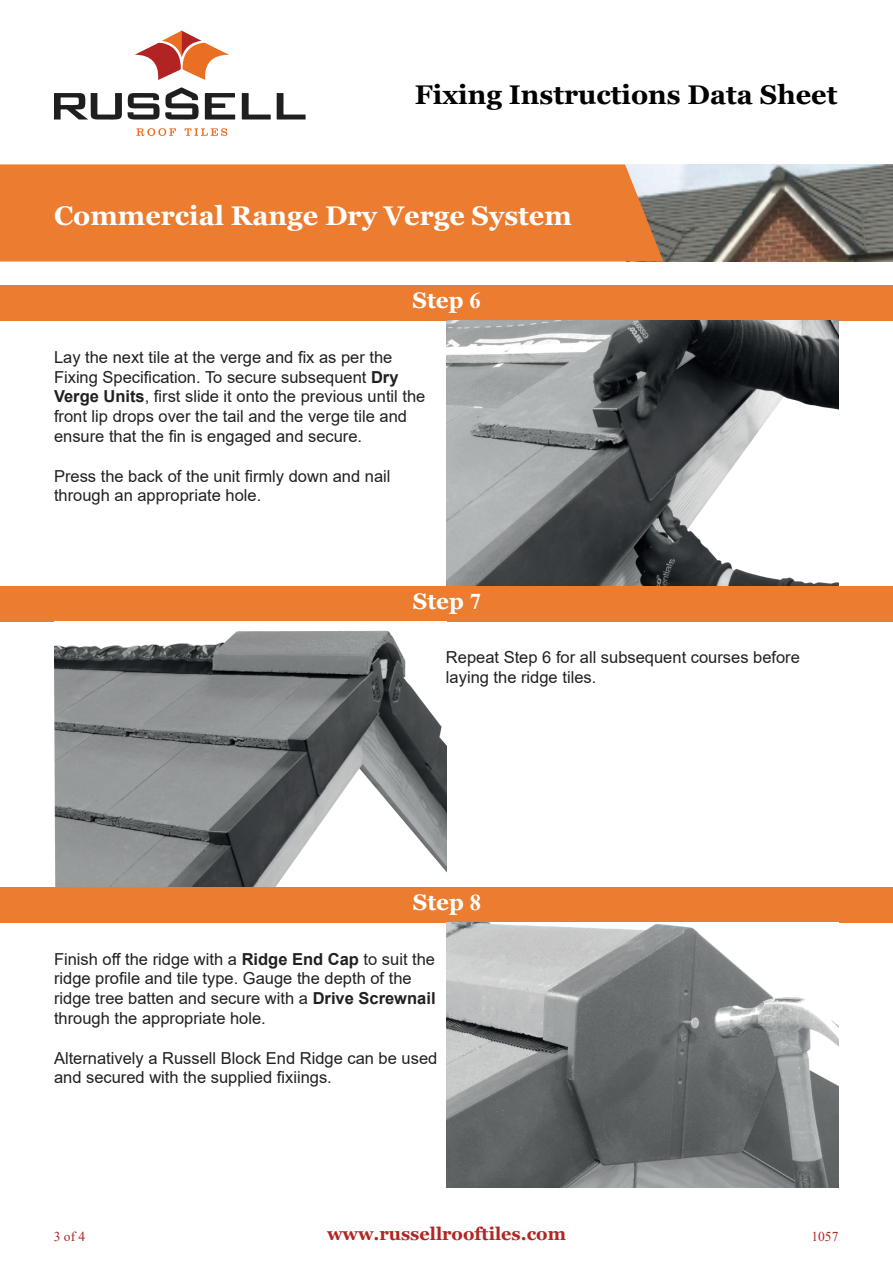
<style>
.page{position:relative;width:893px;height:1263px;background:#fff}
.page>*{position:absolute;margin:0;border:0;box-sizing:border-box;transform-origin:0 0}
.t1{font:700 27px "Georgia";color:#fff}
.t2{font:700 27px "Georgia";color:#000}
.t3{font:700 22.5px "Georgia";color:#fff}
.t4{font:700 18px "Georgia";color:#b12623}
.t5{font:16.5px/19.8px "Arial";color:#231f20}
.t6{font:13.5px "Times New Roman";color:#b12623}
.s1{font-family:"Times New Roman"}
.s2{font-weight:700}
</style>
<div class="page">
<img style="left:663px;top:164px;width:230px;height:97px">
<div style="left:0;top:164px;width:663px;height:97px;background:#ec7c2f"></div>
<svg style="left:277px;top:93px;width:29px;height:27px"></svg>
<svg style="left:205px;top:93px;width:30px;height:27px"></svg>
<svg style="left:242px;top:93px;width:29px;height:27px"></svg>
<svg style="left:135px;top:31px;width:94px;height:49px"></svg>
<svg style="left:184px;top:128px;width:44px;height:8px"></svg>
<svg style="left:54px;top:87px;width:145px;height:33px"></svg>
<svg style="left:136px;top:128px;width:40px;height:8px"></svg>
<div style="left:0;top:285px;width:893px;height:36px;background:#ec7c2f"></div>
<div style="left:0;top:586px;width:893px;height:36px;background:#ec7c2f"></div>
<div style="left:0;top:887px;width:893px;height:36px;background:#ec7c2f"></div>
<img style="left:446px;top:923px;width:392px;height:265px">
<img style="left:55px;top:630px;width:392px;height:257px">
<img style="left:446px;top:321px;width:392px;height:265px">
<h1 class="t2" style="left:415px;top:77px;width:424px">Fixing Instructions Data Sheet</h1>
<h1 class="t1" style="left:54px;top:198px;width:519px">Commercial Range Dry Verge System</h1>
<h2 class="t3" style="left:412px;top:286px;width:70px">Step <span class="s1">6</span></h2>
<p class="t5" style="left:54px;top:347px;width:373px">Lay the next tile at the verge and fix as per the Fixing Specification. To secure subsequent <span class="s2">Dry Verge Units</span>, first slide it onto the previous until the front lip drops over the tail and the verge tile and ensure that the fin is engaged and secure.</p>
<p class="t5" style="left:54px;top:466px;width:338px">Press the back of the unit firmly down and nail through an appropriate hole.</p>
<h2 class="t3" style="left:413px;top:587px;width:70px">Step <span class="s1">7</span></h2>
<p class="t5" style="left:446px;top:647px;width:356px">Repeat Step 6 for all subsequent courses before laying the ridge tiles.</p>
<h2 class="t3" style="left:413px;top:888px;width:70px">Step <span class="s1">8</span></h2>
<p class="t5" style="left:54px;top:949px;width:383px">Finish off the ridge with a <span class="s2">Ridge End Cap</span> to suit the ridge profile and tile type. Gauge the depth of the ridge tree batten and secure with a <span class="s2">Drive Screwnail </span>through the appropriate hole.</p>
<p class="t5" style="left:54px;top:1048px;width:385px">Alternatively a Russell Block End Ridge can be used and secured with the supplied fixiings.</p>
<p class="t6" style="left:54px;top:1227px;width:33px">3 of 4</p>
<p class="t4" style="left:327px;top:1223px;width:240px">www.russellrooftiles.com</p>
<p class="t6" style="left:811px;top:1227px;width:28px">1057</p>
</div>
